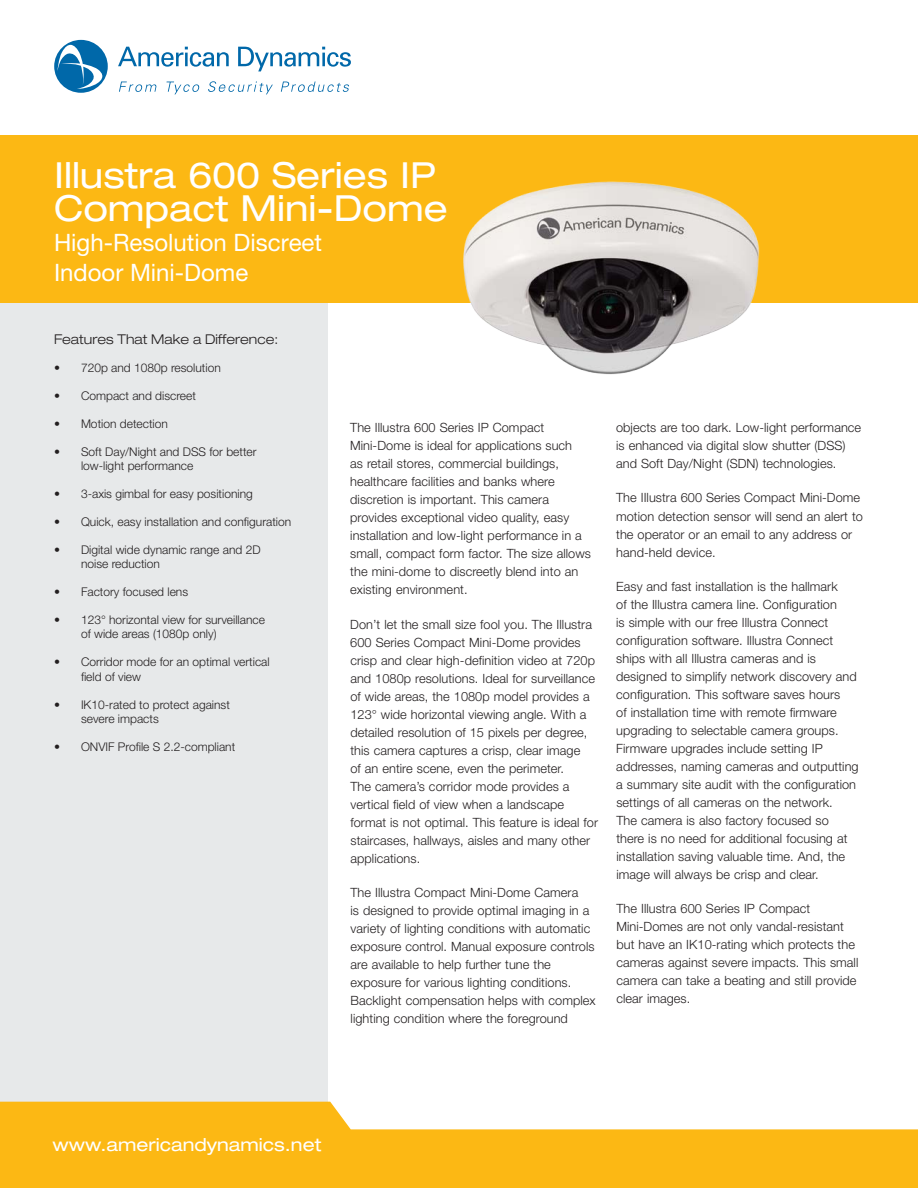
<style>
.page{position:relative;width:918px;height:1188px;background:#fff}
.page>*{position:absolute;margin:0;border:0;box-sizing:border-box;transform-origin:0 0}
.t1{font:expanded 36px/33px "Helvetica Neue LT Pro";color:#fff}
.t2{font:24px/30px "Helvetica Neue LT Pro";color:#fff}
.t3{font:expanded 18px "Helvetica Neue LT Pro";color:#fff}
.t4{font:300 expanded 13.5px "Helvetica Neue LT Pro";color:#231f20}
.t5{font:300 12.75px/18px "Helvetica Neue LT Pro";letter-spacing:.005em;color:#231f20}
.t6{font:300 12px/14.4px "Helvetica Neue LT Pro";color:#231f20}
</style>
<div class="page">
<div style="left:0;top:162px;width:328px;height:1026px;background:#e7e9ea"></div>
<div style="left:0;top:135px;width:918px;height:167px;background:#fcb814"></div>
<svg style="left:0;top:1102px;width:918px;height:86px;fill:#fcb814"></svg>
<svg style="left:118px;top:47px;width:111px;height:20px"></svg>
<svg style="left:238px;top:47px;width:113px;height:24px"></svg>
<svg style="left:54px;top:40px;width:54px;height:53px"></svg>
<svg style="left:119px;top:82px;width:38px;height:10px"></svg>
<svg style="left:166px;top:82px;width:33px;height:12px"></svg>
<svg style="left:208px;top:81px;width:65px;height:13px"></svg>
<svg style="left:281px;top:81px;width:68px;height:11px"></svg>
<img style="left:457px;top:181px;width:307px;height:194px">
<h1 class="t1" style="left:54px;top:158px;width:395px">Illustra 600 Series IP<br>Compact Mini-Dome</h1>
<h2 class="t2" style="left:54px;top:227px;width:270px">High-Resolution Discreet<br>Indoor Mini-Dome</h2>
<p class="t4" style="left:54px;top:331px;width:226px">Features That Make a Difference:</p>
<p class="t6" style="left:54px;top:360px;width:168px">• 720p and 1080p resolution</p>
<p class="t6" style="left:54px;top:388px;width:143px">• Compact and discreet</p>
<p class="t6" style="left:54px;top:416px;width:115px">• Motion detection</p>
<p class="t6" style="left:81px;top:444px;width:177px;text-indent:-27px">• Soft Day/Night and DSS for better low-light performance</p>
<p class="t6" style="left:54px;top:486px;width:200px">• 3-axis gimbal for easy positioning</p>
<p class="t6" style="left:54px;top:514px;width:239px">• Quick, easy installation and configuration</p>
<p class="t6" style="left:81px;top:542px;width:181px;text-indent:-27px">• Digital wide dynamic range and 2D noise reduction</p>
<p class="t6" style="left:54px;top:584px;width:136px">• Factory focused lens</p>
<p class="t6" style="left:81px;top:612px;width:185px;text-indent:-27px">• 123° horizontal view for surveillance of wide areas (1080p only)</p>
<p class="t6" style="left:81px;top:655px;width:190px;text-indent:-27px">• Corridor mode for an optimal vertical field of view</p>
<p class="t6" style="left:81px;top:697px;width:150px;text-indent:-27px">• IK10-rated to protect against severe impacts</p>
<p class="t6" style="left:54px;top:739px;width:183px">• ONVIF Profile S 2.2-compliant</p>
<p class="t5" style="left:350px;top:418px;width:242px">The Illustra 600 Series IP Compact Mini-Dome is ideal for applications such<br>as retail stores, commercial buildings, healthcare facilities and banks where discretion is important. This camera provides exceptional video quality, easy installation and low-light performance in a small, compact form factor. The size allows the mini-dome to discreetly blend into an existing environment.</p>
<p class="t5" style="left:350px;top:615px;width:249px">Don’t let the small size fool you. The Illustra 600 Series Compact Mini-Dome provides crisp and clear high-definition video at 720p and 1080p resolutions. Ideal for surveillance of wide areas, the 1080p model provides a 123° wide horizontal viewing angle. With a detailed resolution of 15 pixels per degree, this camera captures a crisp, clear image<br>of an entire scene, even the perimeter.<br>The camera’s corridor mode provides a vertical field of view when a landscape format is not optimal. This feature is ideal for staircases, hallways, aisles and many other applications.</p>
<p class="t5" style="left:351px;top:883px;width:247px">The Illustra Compact Mini-Dome Camera<br>is designed to provide optimal imaging in a variety of lighting conditions with automatic exposure control. Manual exposure controls are available to help further tune the exposure for various lighting conditions.<br>Backlight compensation helps with complex lighting condition where the foreground</p>
<p class="t5" style="left:616px;top:418px;width:247px">objects are too dark. Low-light performance is enhanced via digital slow shutter (DSS) and Soft Day/Night (SDN) technologies.</p>
<p class="t5" style="left:616px;top:489px;width:248px">The IIlustra 600 Series Compact Mini-Dome motion detection sensor will send an alert to the operator or an email to any address or hand-held device.</p>
<p class="t5" style="left:616px;top:577px;width:244px">Easy and fast installation is the hallmark<br>of the Illustra camera line. Configuration<br>is simple with our free Illustra Connect configuration software. Illustra Connect ships with all Illustra cameras and is designed to simplify network discovery and configuration. This software saves hours<br>of installation time with remote firmware upgrading to selectable camera groups.<br>Firmware upgrades include setting IP addresses, naming cameras and outputting a summary site audit with the configuration settings of all cameras on the network.<br>The camera is also factory focused so there is no need for additional focusing at installation saving valuable time. And, the image will always be crisp and clear.</p>
<p class="t5" style="left:616px;top:899px;width:244px">The Illustra 600 Series IP Compact Mini-Domes are not only vandal-resistant but have an IK10-rating which protects the cameras against severe impacts. This small camera can take a beating and still provide clear images.</p>
<h3 class="t3" style="left:53px;top:1134px;width:270px">www.americandynamics.net</h3>
</div>
